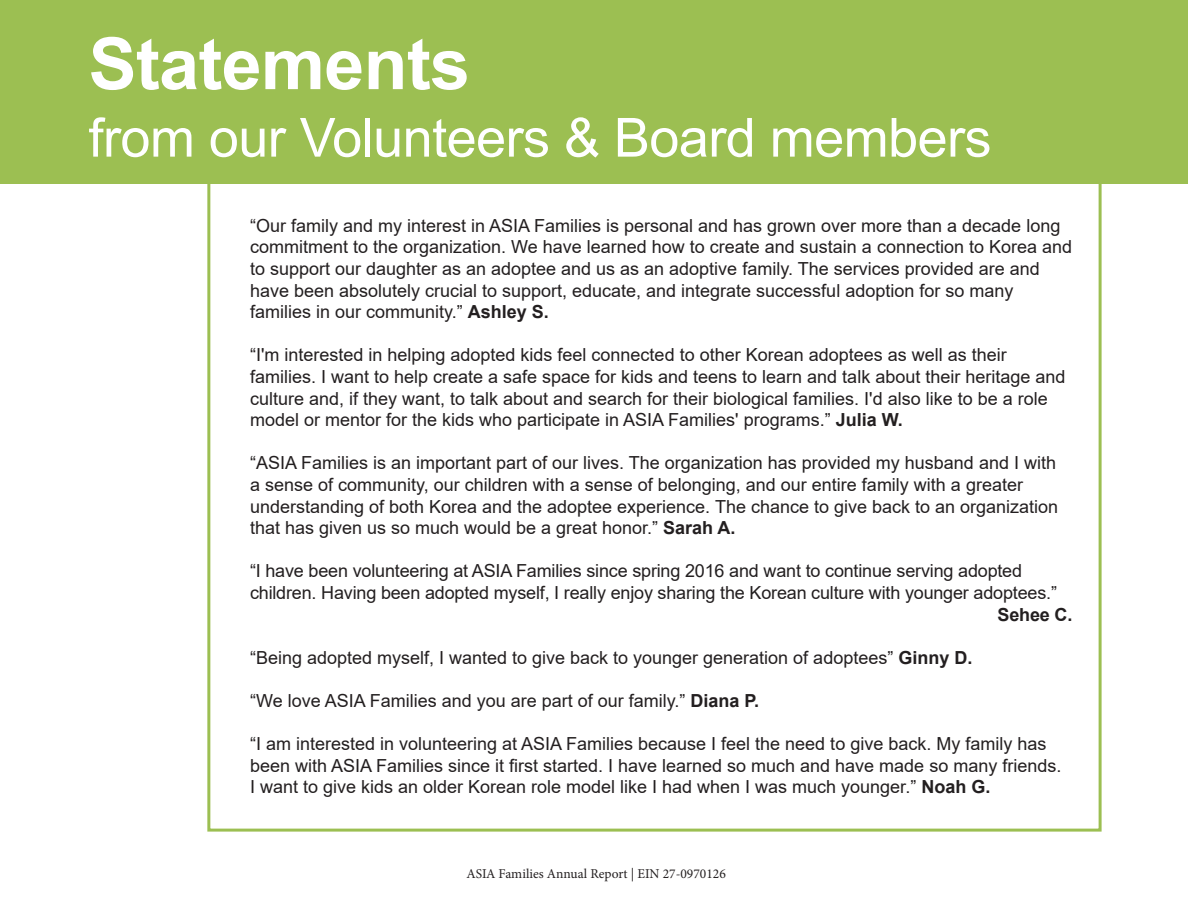
<style>
.page{position:relative;width:1188px;height:918px;background:#fff}
.page>*{position:absolute;margin:0;border:0;box-sizing:border-box;transform-origin:0 0}
.t1{font:700 72px "Arial";letter-spacing:-.01em;color:#fff}
.t2{font:54px "Arial";letter-spacing:-.01em;color:#fff}
.t3{font:18px/21.6px "Arial";color:#231f20}
.t4{font:700 18px "Arial";letter-spacing:-.01em;color:#231f20}
.t5{font:13.5px "Minion Pro";color:#231f20}
.s1{font-weight:700}
</style>
<div class="page">
<div style="left:0;top:0;width:1188px;height:184px;background:#9cbf52"></div>
<div style="left:207px;top:131px;width:895px;height:701px;border:3px solid #9cbf52"></div>
<p class="t1" style="left:89px;top:13px;width:383px">Statements</p>
<p class="t2" style="left:89px;top:100px;width:904px">from our Volunteers &amp; Board members</p>
<p class="t3" style="left:250px;top:215px;width:824px">“Our family and my interest in ASIA Families is personal and has grown over more than a decade long commitment to the organization. We have learned how to create and sustain a connection to Korea and to support our daughter as an adoptee and us as an adoptive family. The services provided are and have been absolutely crucial to support, educate, and integrate successful adoption for so many</p>
<p class="t3" style="left:250px;top:301px;width:300px">families in our community.” <span class="s1">Ashley S.</span></p>
<p class="t3" style="left:250px;top:344px;width:758px">“I'm interested in helping adopted kids feel connected to other Korean adoptees as well as their</p>
<p class="t3" style="left:250px;top:366px;width:817px">families. I want to help create a safe space for kids and teens to learn and talk about their heritage and culture and, if they want, to talk about and search for their biological families. I'd also like to be a role model or mentor for the kids who participate in ASIA Families' programs.” <span class="s1">Julia W.</span></p>
<p class="t3" style="left:250px;top:452px;width:808px">“ASIA Families is an important part of our lives. The organization has provided my husband and I with</p>
<p class="t3" style="left:250px;top:474px;width:810px">a sense of community, our children with a sense of belonging, and our entire family with a greater understanding of both Korea and the adoptee experience. The chance to give back to an organization that has given us so much would be a great honor.” <span class="s1">Sarah A.</span></p>
<p class="t3" style="left:250px;top:560px;width:774px">“I have been volunteering at ASIA Families since spring 2016 and want to continue serving adopted</p>
<p class="t3" style="left:250px;top:582px;width:809px">children. Having been adopted myself, I really enjoy sharing the Korean culture with younger adoptees.”</p>
<p class="t4" style="left:998px;top:602px;width:76px">Sehee C.</p>
<p class="t3" style="left:250px;top:647px;width:724px">“Being adopted myself, I wanted to give back to younger generation of adoptees” <span class="s1">Ginny D.</span></p>
<p class="t3" style="left:250px;top:690px;width:511px">“We love ASIA Families and you are part of our family.” <span class="s1">Diana P.</span></p>
<p class="t3" style="left:250px;top:733px;width:813px">“I am interested in volunteering at ASIA Families because I feel the need to give back. My family has been with ASIA Families since it first started. I have learned so much and have made so many friends.</p>
<p class="t3" style="left:250px;top:776px;width:742px">I want to give kids an older Korean role model like I had when I was much younger.” <span class="s1">Noah G.</span></p>
<p class="t5" style="left:467px;top:865px;width:261px">ASIA Families Annual Report | EIN 27-0970126</p>
</div>
